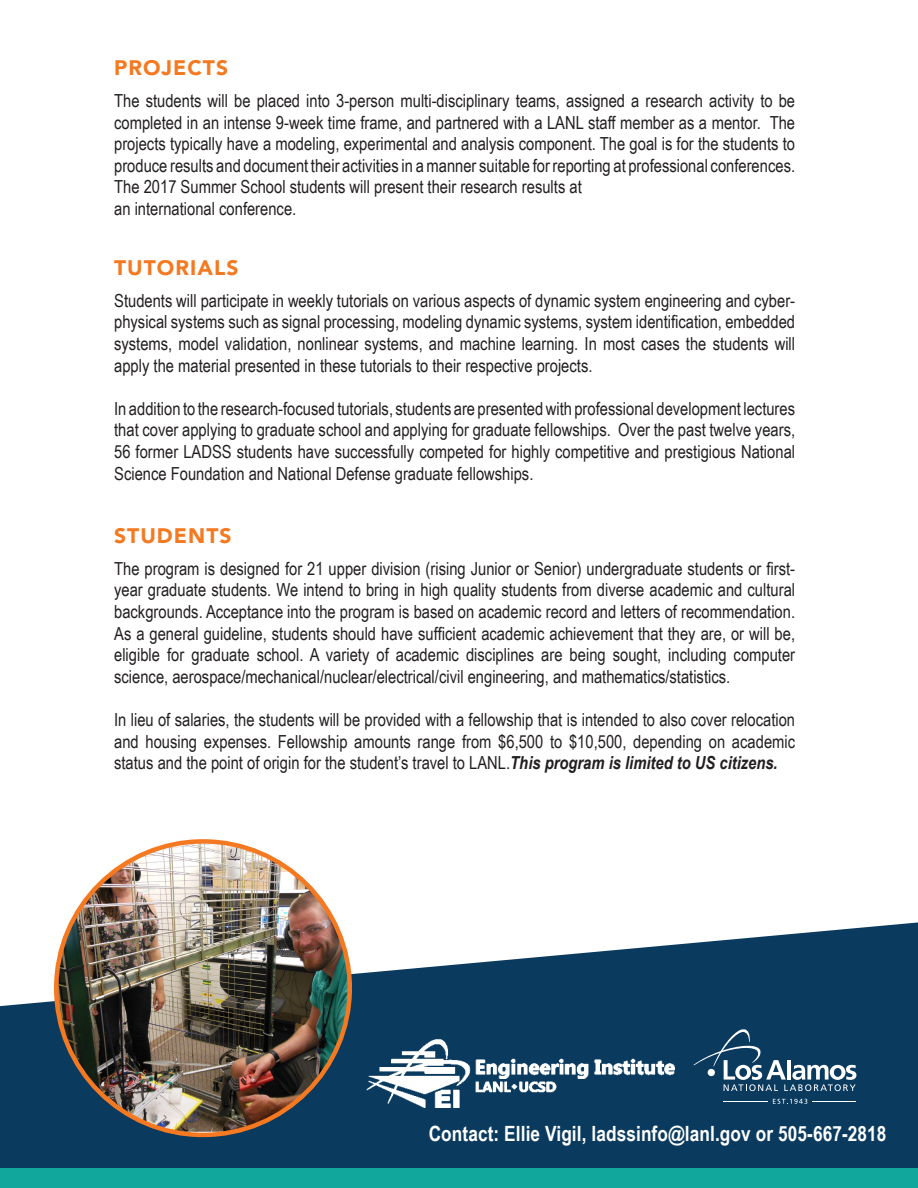
<style>
.page{position:relative;width:918px;height:1188px;background:#fff}
.page>*{position:absolute;margin:0;border:0;box-sizing:border-box;transform-origin:0 0}
.t1{font:700 21px "Arial Narrow";letter-spacing:.005em;color:#fff}
.t2{font:900 21px "Avenir";letter-spacing:.05em;color:#f47921}
.t3{font:18px/21.6px "Arial Narrow";color:#231f20;text-align:justify}
.s1{font-weight:700;font-style:italic}
</style>
<div class="page">
<svg style="left:0;top:922px;width:918px;height:246px;background:#2e5876"></svg>
<div style="left:0;top:1168px;width:918px;height:20px;background:#12a79d"></div>
<img style="left:56px;top:841px;width:294px;height:291px">
<img style="left:366px;top:1039px;width:309px;height:69px">
<svg style="left:773px;top:1099px;width:34px;height:5px"></svg>
<hr style="left:724px;top:1101px;width:44px;height:1px;background:#fff">
<hr style="left:812px;top:1101px;width:44px;height:1px;background:#fff">
<svg style="left:694px;top:1029px;width:162px;height:62px;background:#325b79"></svg>
<p class="t2" style="left:114px;top:50px;width:115px">PROJECTS</p>
<p class="t3" style="left:114px;top:89px;width:682px">The students will be placed into 3-person multi-disciplinary teams, assigned a research activity to be completed in an intense 9-week time frame, and partnered with a LANL staff member as a mentor. The projects typically have a modeling, experimental and analysis component. The goal is for the students to produce results and document their activities in a manner suitable for reporting at professional conferences.<br>The 2017 Summer School students will present their research results at</p>
<p class="t3" style="left:114px;top:197px;width:184px">an international conference.</p>
<p class="t2" style="left:114px;top:249px;width:126px">TUTORIALS</p>
<p class="t3" style="left:114px;top:289px;width:682px">Students will participate in weekly tutorials on various aspects of dynamic system engineering and cyber&shy;physical systems such as signal processing, modeling dynamic systems, system identification, embedded systems, model validation, nonlinear systems, and machine learning. In most cases the students will apply the material presented in these tutorials to their respective projects.</p>
<p class="t3" style="left:114px;top:397px;width:682px">In addition to the research-focused tutorials, students are presented with professional development lectures that cover applying to graduate school and applying for graduate fellowships. Over the past twelve years, 56 former LADSS students have successfully competed for highly competitive and prestigious National Science Foundation and National Defense graduate fellowships.</p>
<p class="t2" style="left:114px;top:517px;width:119px">STUDENTS</p>
<p class="t3" style="left:114px;top:557px;width:683px">The program is designed for 21 upper division (rising Junior or Senior) undergraduate students or first&shy;year graduate students. We intend to bring in high quality students from diverse academic and cultural backgrounds. Acceptance into the program is based on academic record and letters of recommendation.<br>As a general guideline, students should have sufficient academic achievement that they are, or will be, eligible for graduate school. A variety of academic disciplines are being sought, including computer science, aerospace/mechanical/nuclear/electrical/civil engineering, and mathematics/statistics.</p>
<p class="t3" style="left:114px;top:708px;width:682px">In lieu of salaries, the students will be provided with a fellowship that is intended to also cover relocation and housing expenses. Fellowship amounts range from $6,500 to $10,500, depending on academic status and the point of origin for the student’s travel to LANL.<span class="s1">This program is limited to US citizens.</span></p>
<p class="t1" style="left:429px;top:1118px;width:459px">Contact: Ellie Vigil, ladssinfo@lanl.gov or 505-667-2818</p>
</div>
